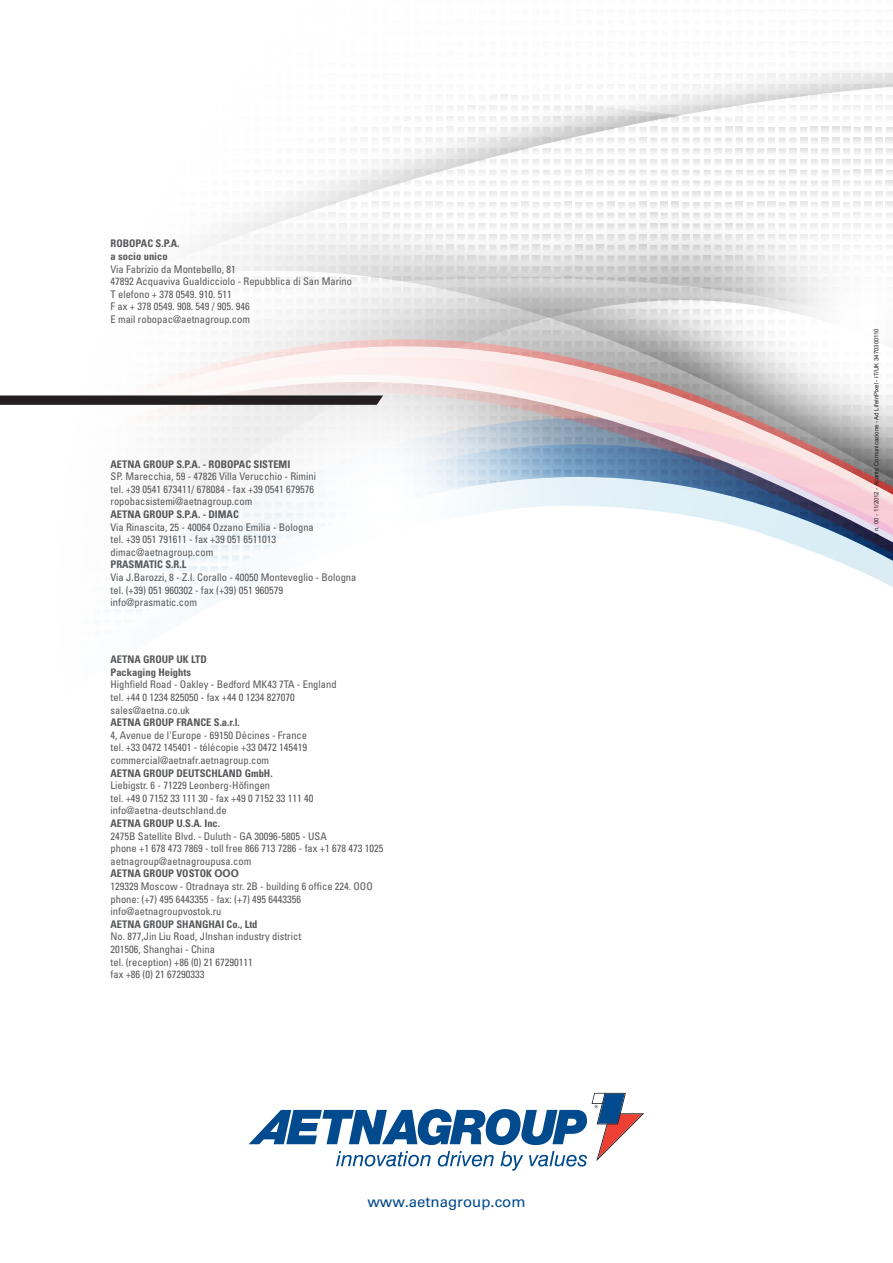
<style>
.page{position:relative;width:893px;height:1263px;background:#fff}
.page>*{position:absolute;margin:0;border:0;box-sizing:border-box;transform-origin:0 0}
.t1{font:15px "Univers";color:#004a8d}
.t2{font:condensed 10.5px "Univers";color:#57585a}
.t3{font:700 condensed 10.5px "Univers";color:#57585a}
.t4{font:6px "Arial";color:#231f20}
.s1{font-stretch:normal}
</style>
<div class="page">
<svg style="left:0;top:72px;width:893px;height:550px"></svg>
<svg style="left:249px;top:1093px;width:395px;height:78px"></svg>
<p class="t3" style="left:111px;top:237px;width:70px">ROBOPAC S.P.A.</p>
<p class="t3" style="left:111px;top:250px;width:59px">a socio unico</p>
<p class="t2" style="left:111px;top:262px;width:127px">Via Fabrizio da Montebello, 81</p>
<p class="t2" style="left:111px;top:275px;width:243px">47892 Acquaviva Gualdicciolo - Repubblica di San Marino</p>
<p class="t2" style="left:111px;top:287px;width:123px">T elefono + 378 0549. 910. 511</p>
<p class="t2" style="left:111px;top:300px;width:141px">F ax + 378 0549. 908. 549 / 905. 946</p>
<p class="t2" style="left:111px;top:313px;width:141px">E mail robopac@aetnagroup.com</p>
<p class="t3" style="left:111px;top:457px;width:181px">AETNA GROUP S.P.A. - ROBOPAC SISTEMI</p>
<p class="t2" style="left:111px;top:470px;width:207px">SP. Marecchia, 59 - 47826 Villa Verucchio - Rimini</p>
<p class="t2" style="left:111px;top:482px;width:205px">tel. +39 0541 673411/ 678084 - fax +39 0541 679576</p>
<p class="t2" style="left:111px;top:495px;width:143px">ropobacsistemi@aetnagroup.com</p>
<p class="t3" style="left:111px;top:508px;width:130px">AETNA GROUP S.P.A. - DIMAC</p>
<p class="t2" style="left:111px;top:520px;width:205px">Via Rinascita, 25 - 40064 Ozzano Emilia - Bologna</p>
<p class="t2" style="left:111px;top:533px;width:167px">tel. +39 051 791611 - fax +39 051 6511013</p>
<p class="t2" style="left:111px;top:545px;width:104px">dimac@aetnagroup.com</p>
<p class="t3" style="left:111px;top:558px;width:77px">PRASMATIC S.R.L</p>
<p class="t2" style="left:111px;top:571px;width:247px">Via J.Barozzi, 8 - Z.I. Corallo - 40050 Monteveglio - Bologna</p>
<p class="t2" style="left:111px;top:583px;width:174px">tel. (+39) 051 960302 - fax (+39) 051 960579</p>
<p class="t2" style="left:111px;top:596px;width:88px">info@prasmatic.com</p>
<p class="t3" style="left:111px;top:653px;width:98px">AETNA GROUP UK LTD</p>
<p class="t3" style="left:111px;top:666px;width:82px">Packaging Heights</p>
<p class="t2" style="left:111px;top:678px;width:228px">Highfìeld Road - Oakley - Bedford MK43 7TA - England</p>
<p class="t2" style="left:111px;top:691px;width:186px">tel. +44 0 1234 825050 - fax +44 0 1234 827070</p>
<p class="t2" style="left:111px;top:703px;width:81px">sales@aetna.co.uk</p>
<p class="t3" style="left:111px;top:716px;width:131px">AETNA GROUP FRANCE S.a.r.l.</p>
<p class="t2" style="left:111px;top:728px;width:198px">4, Avenue de l'Europe - 69150 Décines - France</p>
<p class="t2" style="left:111px;top:741px;width:198px">tel. +33 0472 145401 - télécopie +33 0472 145419</p>
<p class="t2" style="left:111px;top:754px;width:160px">commercial@aetnafr.aetnagroup.com</p>
<p class="t3" style="left:111px;top:766px;width:164px">AETNA GROUP DEUTSCHLAND GmbH.</p>
<p class="t2" style="left:111px;top:779px;width:161px">Liebigstr. 6 - 71229 Leonberg-Höfingen</p>
<p class="t2" style="left:111px;top:791px;width:204px">tel. +49 0 7152 33 111 30 - fax +49 0 7152 33 111 40</p>
<p class="t2" style="left:111px;top:804px;width:118px">info@aetna-deutschland.de</p>
<p class="t3" style="left:111px;top:817px;width:111px">AETNA GROUP U.S.A. Inc.</p>
<p class="t2" style="left:111px;top:829px;width:218px">2475B Satellite Blvd. - Duluth - GA 30096-5805 - USA</p>
<p class="t2" style="left:111px;top:842px;width:274px">phone +1 678 473 7869 - toll free 866 713 7286 - fax +1 678 473 1025</p>
<p class="t2" style="left:111px;top:854px;width:142px">aetnagroup@aetnagroupusa.com</p>
<p class="t3" style="left:111px;top:867px;width:130px">AETNA GROUP VOSTOK <span class="s1">OOO</span></p>
<p class="t2" style="left:111px;top:880px;width:264px">129329 Moscow - Otradnaya str. 2B - building 6 office 224. OOO</p>
<p class="t2" style="left:111px;top:892px;width:192px">phone: (+7) 495 6443355 - fax: (+7) 495 6443356</p>
<p class="t2" style="left:111px;top:905px;width:112px">info@aetnagroupvostok.ru</p>
<p class="t3" style="left:111px;top:918px;width:148px">AETNA GROUP SHANGHAI Co., Ltd</p>
<p class="t2" style="left:111px;top:930px;width:192px">No. 877,Jin Liu Road, JInshan industry district</p>
<p class="t2" style="left:111px;top:943px;width:106px">201506, Shanghai - China</p>
<p class="t2" style="left:111px;top:955px;width:144px">tel. (reception) +86 (0) 21 67290111</p>
<p class="t2" style="left:111px;top:968px;width:95px">fax +86 (0) 21 67290333</p>
<p class="t1" style="left:367px;top:1193px;width:160px">www.aetnagroup.com</p>
<p class="t4" style="left:872px;top:543px;width:216px;rotate:-90deg">Rev n. 00 - 11/2012 - Acanto Comunicazione - Ad LifeInPixel - IT/UK 3470300110</p>
</div>
